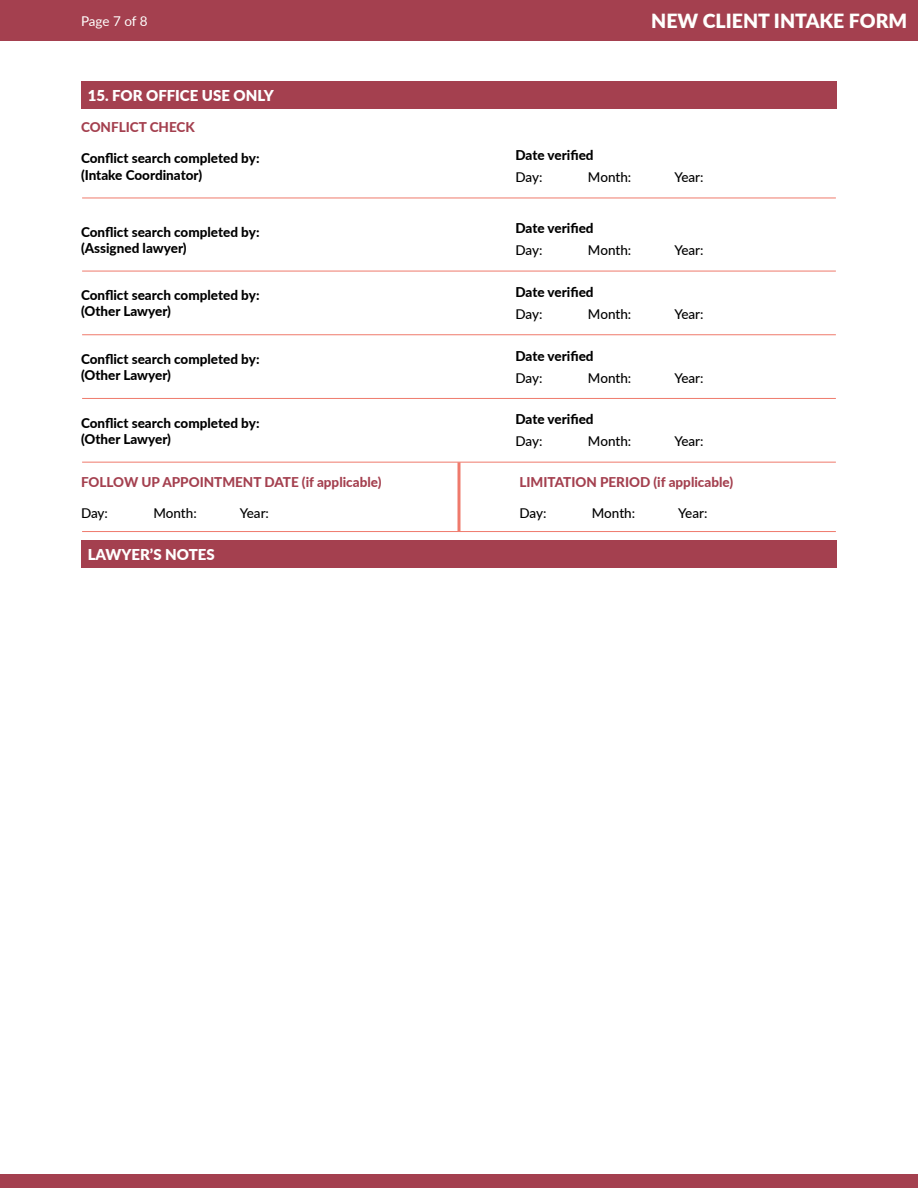
<style>
.page{position:relative;width:918px;height:1188px;background:#fff}
.page>*{position:absolute;margin:0;border:0;box-sizing:border-box;transform-origin:0 0}
.t1{font:900 19.5px "Lato";color:#fffffd}
.t2{font:900 15px "Lato";color:#fff}
.t3{font:800 13.5px/16.2px "Lato";color:#000}
.t4{font:500 13.5px "Lato";letter-spacing:-.005em;color:#000}
.t5{font:800 13.5px "Lato";color:#a4404f}
.t6{font:13.5px "Lato";letter-spacing:-.01em;color:#fffffd}
</style>
<div class="page">
<div style="left:81px;top:81px;width:756px;height:27px;background:#a4404f"></div>
<hr style="left:82px;top:198px;width:754px;height:1px;background:#ef7a6c">
<hr style="left:82px;top:271px;width:754px;height:1px;background:#ef7a6c">
<hr style="left:82px;top:335px;width:754px;height:1px;background:#ef7a6c">
<hr style="left:82px;top:398px;width:754px;height:1px;background:#ef7a6c">
<hr style="left:82px;top:462px;width:754px;height:1px;background:#ef7a6c">
<hr style="left:82px;top:531px;width:754px;height:1px;background:#ef7a6c">
<hr style="left:458px;top:462px;width:2px;height:69px;background:#ef7a6c">
<div style="left:81px;top:540px;width:756px;height:27px;background:#a4404f"></div>
<div style="left:0;top:0;width:918px;height:40px;background:#a4404f"></div>
<div style="left:0;top:1174px;width:918px;height:14px;background:#a4404f"></div>
<p class="t6" style="left:81px;top:11px;width:68px">Page 7 of 8</p>
<h1 class="t1" style="left:651px;top:6px;width:258px">NEW CLIENT INTAKE FORM</h1>
<p class="t2" style="left:88px;top:84px;width:188px">15. FOR OFFICE USE ONLY</p>
<p class="t5" style="left:81px;top:117px;width:115px">CONFLICT CHECK</p>
<p class="t3" style="left:81px;top:150px;width:180px">Conflict search completed by: (Intake Coordinator)</p>
<p class="t3" style="left:81px;top:223px;width:180px">Conflict search completed by: (Assigned lawyer)</p>
<p class="t3" style="left:81px;top:287px;width:180px">Conflict search completed by: (Other Lawyer)</p>
<p class="t3" style="left:81px;top:350px;width:180px">Conflict search completed by: (Other Lawyer)</p>
<p class="t3" style="left:81px;top:414px;width:180px">Conflict search completed by: (Other Lawyer)</p>
<p class="t3" style="left:516px;top:147px;width:80px">Date verified</p>
<p class="t4" style="left:516px;top:168px;width:29px">Day:</p>
<p class="t4" style="left:588px;top:168px;width:45px">Month:</p>
<p class="t3" style="left:516px;top:220px;width:80px">Date verified</p>
<p class="t4" style="left:516px;top:241px;width:29px">Day:</p>
<p class="t4" style="left:588px;top:241px;width:45px">Month:</p>
<p class="t3" style="left:516px;top:283px;width:80px">Date verified</p>
<p class="t4" style="left:516px;top:304px;width:29px">Day:</p>
<p class="t4" style="left:588px;top:304px;width:45px">Month:</p>
<p class="t3" style="left:516px;top:347px;width:80px">Date verified</p>
<p class="t4" style="left:516px;top:368px;width:29px">Day:</p>
<p class="t4" style="left:588px;top:368px;width:45px">Month:</p>
<p class="t3" style="left:516px;top:411px;width:80px">Date verified</p>
<p class="t4" style="left:516px;top:432px;width:29px">Day:</p>
<p class="t4" style="left:588px;top:432px;width:45px">Month:</p>
<p class="t4" style="left:674px;top:168px;width:31px">Year:</p>
<p class="t4" style="left:674px;top:241px;width:31px">Year:</p>
<p class="t4" style="left:674px;top:304px;width:31px">Year:</p>
<p class="t4" style="left:674px;top:368px;width:31px">Year:</p>
<p class="t4" style="left:674px;top:432px;width:31px">Year:</p>
<p class="t5" style="left:81px;top:472px;width:302px">FOLLOW UP APPOINTMENT DATE (if applicable)</p>
<p class="t5" style="left:519px;top:472px;width:215px">LIMITATION PERIOD (if applicable)</p>
<p class="t4" style="left:153px;top:503px;width:45px">Month:</p>
<p class="t4" style="left:592px;top:503px;width:45px">Month:</p>
<p class="t4" style="left:81px;top:503px;width:29px">Day:</p>
<p class="t4" style="left:519px;top:503px;width:29px">Day:</p>
<p class="t4" style="left:240px;top:503px;width:31px">Year:</p>
<p class="t4" style="left:678px;top:503px;width:31px">Year:</p>
<p class="t2" style="left:88px;top:543px;width:129px">LAWYER’S NOTES</p>
</div>
